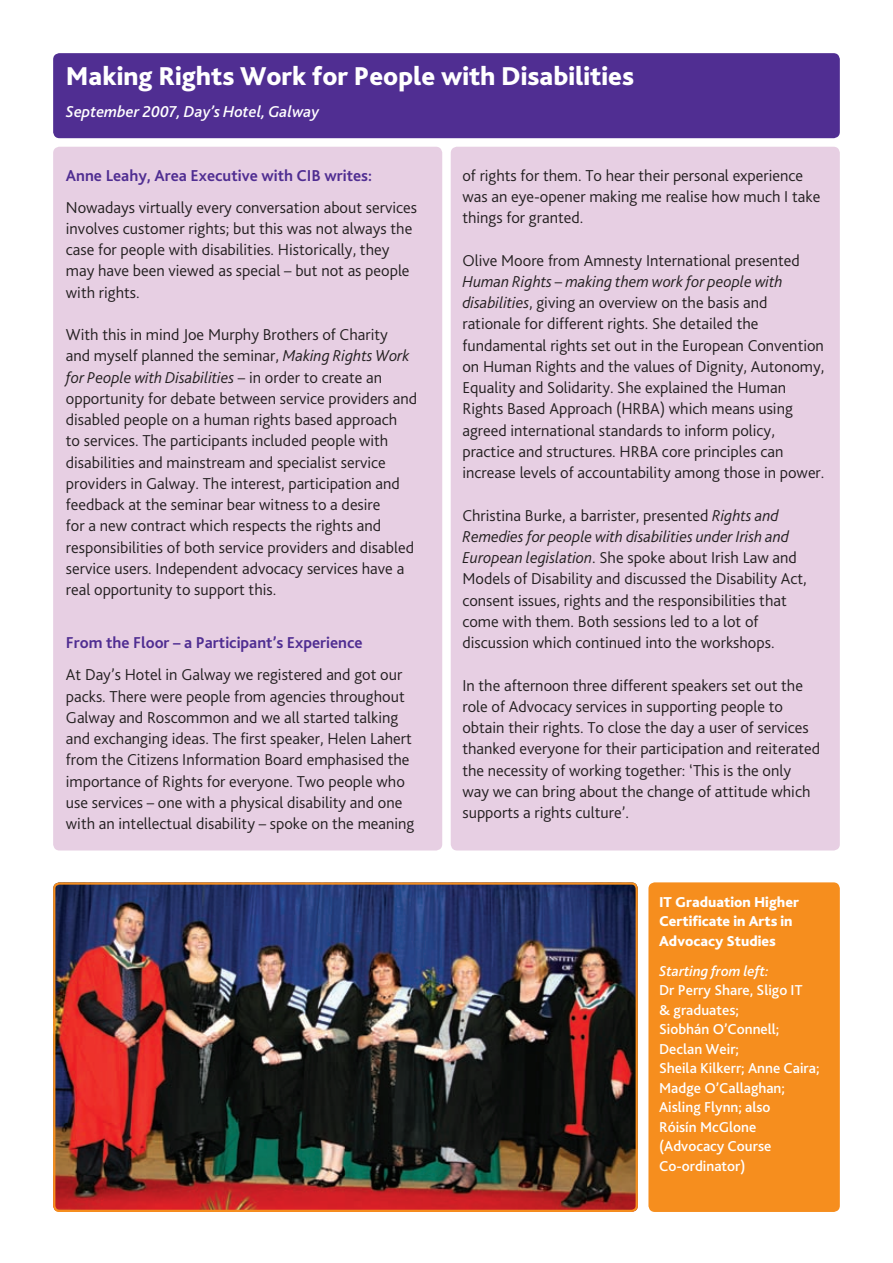
<style>
.page{position:relative;width:893px;height:1263px;background:#fff}
.page>*{position:absolute;margin:0;border:0;box-sizing:border-box;transform-origin:0 0}
.t1{font:800 27px "Bliss 2";color:#fff}
.t2{font:300 16.5px/21.3px "Bliss 2";color:#231f20}
.t3{font:700 16.5px "Bliss 2";color:#502e92}
.t4{font:italic 500 16.5px "Bliss 2";color:#fff}
.t5{font:500 15px/19.5px "Bliss 2";color:#fff}
.t6{font:800 15px/19.5px "Bliss 2";color:#fff}
.t7{font:italic 500 15px "Bliss 2";color:#fff}
.s1{font-style:italic}
</style>
<div class="page">
<img style="left:54px;top:885px;width:583px;height:326px">
<div style="left:53px;top:882px;width:585px;height:330px;border:2px solid #f68e1e;border-radius:5px"></div>
<div style="left:648px;top:882px;width:192px;height:330px;background:#f68e1e;border-radius:6px"></div>
<div style="left:53px;top:147px;width:389px;height:703px;background:#e7cfe3;border-radius:6px"></div>
<div style="left:451px;top:147px;width:389px;height:703px;background:#e7cfe3;border-radius:6px"></div>
<div style="left:53px;top:53px;width:787px;height:85px;background:#502e92;border-radius:6px"></div>
<h1 class="t1" style="left:66px;top:59px;width:570px">Making Rights Work for People with Disabilities</h1>
<p class="t4" style="left:66px;top:101px;width:255px">September 2007, Day’s Hotel, Galway</p>
<p class="t3" style="left:66px;top:165px;width:308px">Anne Leahy, Area Executive with CIB writes:</p>
<p class="t2" style="left:66px;top:196px;width:353px">Nowadays virtually every conversation about services involves customer rights; but this was not always the case for people with disabilities. Historically, they may have been viewed as special – but not as people with rights.</p>
<p class="t2" style="left:66px;top:324px;width:353px">With this in mind Joe Murphy Brothers of Charity<br>and myself planned the seminar, <span class="s1">Making Rights Work for People with Disabilities</span> – in order to create an opportunity for debate between service providers and disabled people on a human rights based approach<br>to services. The participants included people with disabilities and mainstream and specialist service providers in Galway. The interest, participation and feedback at the seminar bear witness to a desire<br>for a new contract which respects the rights and responsibilities of both service providers and disabled service users. Independent advocacy services have a real opportunity to support this.</p>
<p class="t3" style="left:66px;top:633px;width:298px">From the Floor – a Participant’s Experience</p>
<p class="t2" style="left:66px;top:664px;width:350px">At Day’s Hotel in Galway we registered and got our packs. There were people from agencies throughout Galway and Roscommon and we all started talking and exchanging ideas. The first speaker, Helen Lahert from the Citizens Information Board emphasised the importance of Rights for everyone. Two people who use services – one with a physical disability and one with an intellectual disability – spoke on the meaning</p>
<p class="t2" style="left:462px;top:164px;width:359px">of rights for them. To hear their personal experience was an eye-opener making me realise how much I take things for granted.</p>
<p class="t2" style="left:462px;top:249px;width:339px">Olive Moore from Amnesty International presented</p>
<p class="t2" style="left:462px;top:270px;width:364px"><span class="s1">Human Rights – making them work for people with disabilities</span>, giving an overview on the basis and rationale for different rights. She detailed the fundamental rights set out in the European Convention on Human Rights and the values of Dignity, Autonomy, Equality and Solidarity. She explained the Human Rights Based Approach (HRBA) which means using agreed international standards to inform policy, practice and structures. HRBA core principles can increase levels of accountability among those in power.</p>
<p class="t2" style="left:462px;top:504px;width:346px">Christina Burke, a barrister, presented <span class="s1">Rights and Remedies for people with disabilities under Irish and European legislation</span>. She spoke about Irish Law and Models of Disability and discussed the Disability Act, consent issues, rights and the responsibilities that come with them. Both sessions led to a lot of discussion which continued into the workshops.</p>
<p class="t2" style="left:462px;top:674px;width:359px">In the afternoon three different speakers set out the role of Advocacy services in supporting people to obtain their rights. To close the day a user of services thanked everyone for their participation and reiterated the necessity of working together: ‘This is the only way we can bring about the change of attitude which supports a rights culture’.</p>
<p class="t6" style="left:659px;top:891px;width:141px">IT Graduation Higher<br>Certificate in Arts in<br>Advocacy Studies</p>
<p class="t7" style="left:659px;top:961px;width:111px">Starting from left:</p>
<p class="t5" style="left:659px;top:980px;width:162px">Dr Perry Share, Sligo IT<br>&amp; graduates;<br>Siobhán O’Connell;<br>Declan Weir;<br>Sheila Kilkerr; Anne Caira;<br>Madge O’Callaghan;<br>Aisling Flynn; also<br>Róisín McGlone (Advocacy Course<br>Co-ordinator)</p>
</div>
